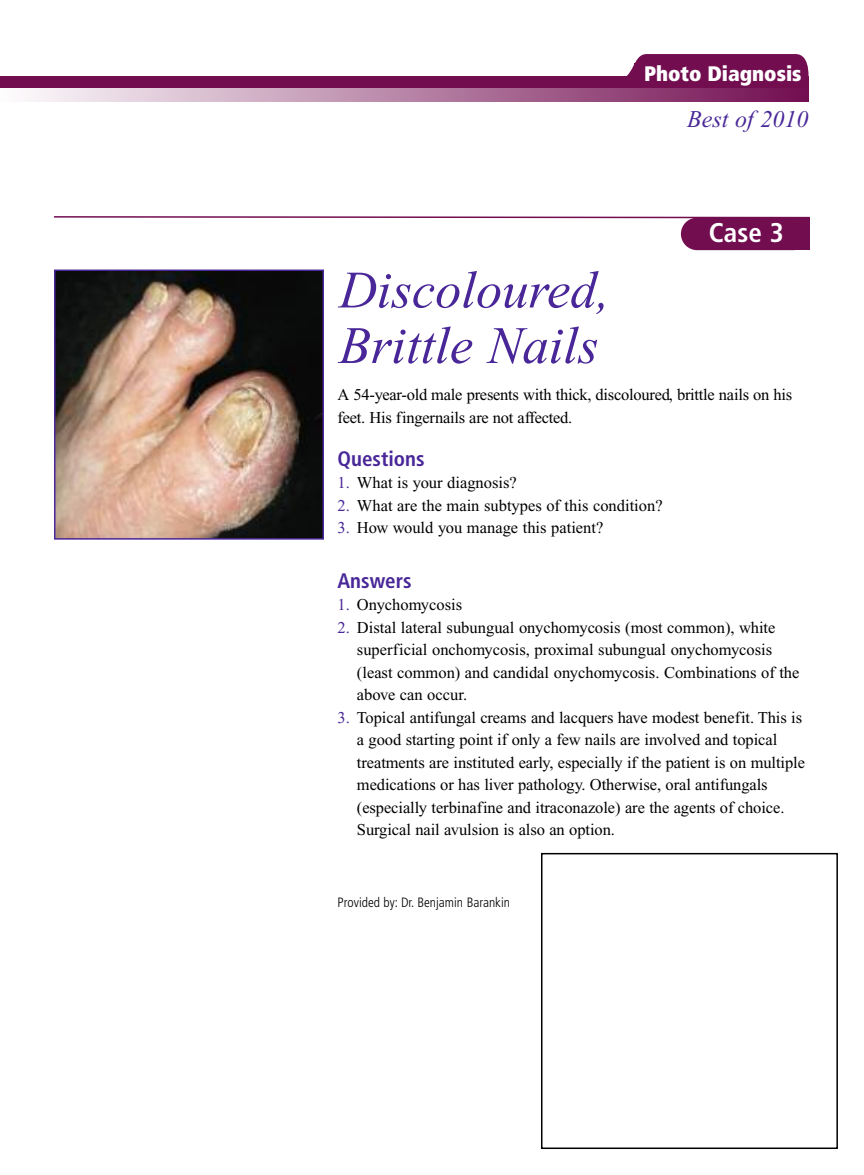
<style>
.page{position:relative;width:864px;height:1175px;background:#fff}
.page>*{position:absolute;margin:0;border:0;box-sizing:border-box;transform-origin:0 0}
.t1{font:italic 52.5px/55.5px "Times New Roman";color:#492798}
.t2{font:700 condensed 27px "Frutiger";color:#fff}
.t3{font:italic 24px "Times New Roman";color:#492798}
.t4{font:700 condensed 21px "Frutiger";color:#492798}
.t5{font:900 condensed 21px "Frutiger";color:#fff}
.t6{font:16.5px/22.5px "Times New Roman";letter-spacing:-.005em;color:#000}
.t7{font:300 condensed 13.5px "Frutiger";color:#000}
.s1{color:#492798}
</style>
<div class="page">
<svg style="left:626px;top:54px;width:183px;height:22px;background:#852d67"></svg>
<div style="left:0;top:76px;width:809px;height:13px;background:#720d50"></div>
<div style="left:634px;top:63px;width:169px;height:34px;background:#720d50"></div>
<svg style="left:31px;top:89px;width:778px;height:12px;background:#b580a3"></svg>
<img style="left:57px;top:272px;width:264px;height:264px">
<div style="left:54px;top:269px;width:270px;height:270px;border:2px solid #492798"></div>
<div style="left:681px;top:218px;width:129px;height:32px;background:#720d50;border-radius:16px"></div>
<div style="left:774px;top:218px;width:36px;height:32px;background:#720d50"></div>
<svg style="left:54px;top:216px;width:756px;height:3px"></svg>
<div style="left:541px;top:853px;width:297px;height:296px;border:2px solid #000"></div>
<p class="t5" style="left:644px;top:65px;width:159px">Photo Diagnosis</p>
<h3 class="t3" style="left:687px;top:111px;width:123px">Best of 2010</h3>
<h1 class="t1" style="left:339px;top:267px;width:272px">Discoloured,<br>Brittle Nails</h1>
<h2 class="t2" style="left:709px;top:222px;width:76px">Case 3</h2>
<p class="t6" style="left:338px;top:385px;width:456px">A 54-year-old male presents with thick, discoloured, brittle nails on his feet. His fingernails are not affected.</p>
<p class="t4" style="left:338px;top:450px;width:89px">Questions</p>
<p class="t6" style="left:338px;top:473px;width:181px"><span class="s1">1.</span> What is your diagnosis?</p>
<p class="t6" style="left:338px;top:495px;width:327px"><span class="s1">2.</span> What are the main subtypes of this condition?</p>
<p class="t6" style="left:338px;top:518px;width:267px"><span class="s1">3.</span> How would you manage this patient?</p>
<p class="t4" style="left:338px;top:572px;width:76px">Answers</p>
<p class="t6" style="left:338px;top:595px;width:126px"><span class="s1">1.</span> Onychomycosis</p>
<p class="t6" style="left:357px;top:617px;width:444px;text-indent:-19px"><span class="s1">2.</span> Distal lateral subungual onychomycosis (most common), white superficial onchomycosis, proximal subungual onychomycosis (least common) and candidal onychomycosis. Combinations of the above can occur.</p>
<p class="t6" style="left:357px;top:707px;width:450px;text-indent:-19px"><span class="s1">3.</span> Topical antifungal creams and lacquers have modest benefit. This is a good starting point if only a few nails are involved and topical treatments are instituted early, especially if the patient is on multiple medications or has liver pathology. Otherwise, oral antifungals (especially terbinafine and itraconazole) are the agents of choice.<br>Surgical nail avulsion is also an option.</p>
<p class="t7" style="left:338px;top:897px;width:174px">Provided by: Dr. Benjamin Barankin</p>
</div>
